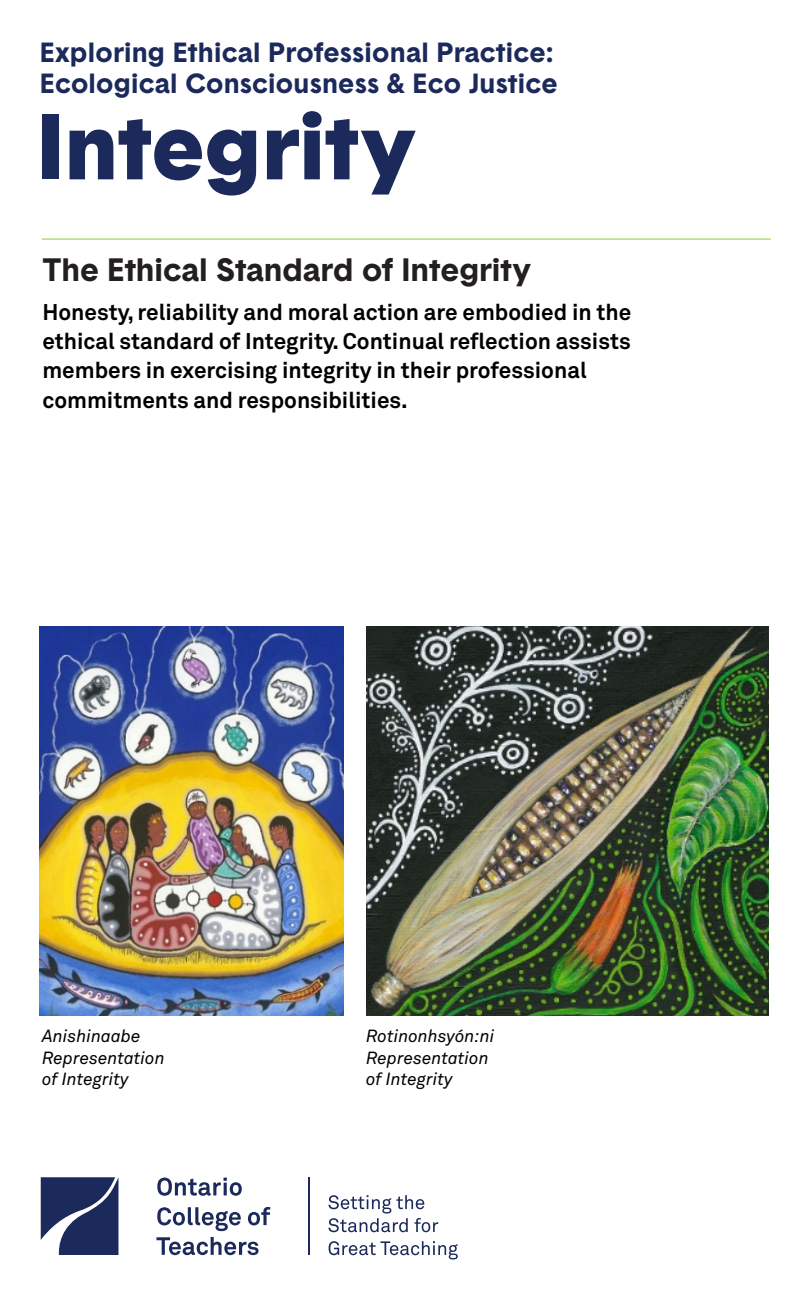
<style>
.page{position:relative;width:810px;height:1296px;background:#fff}
.page>*{position:absolute;margin:0;border:0;box-sizing:border-box;transform-origin:0 0}
.t1{font:900 90px "Basetica";color:#1b2a5b}
.subtitle_1{font:700 31.5px "Basetica";color:#231f20}
.exploring{font:700 27px/31.5px "Basetica";letter-spacing:.01em;color:#1b2a5b}
.Intro_para{font:700 22.5px/29.2px "Akkurat Pro";color:#000}
.signature{font:italic 17.55px/21.4px "Akkurat Pro";color:#000}
</style>
<div class="page">
<hr style="left:42px;top:238px;width:729px;height:2px;background:#93d845">
<img style="left:39px;top:627px;width:305px;height:389px">
<img style="left:367px;top:627px;width:402px;height:389px">
<svg style="left:41px;top:1177px;width:77px;height:78px;background:#3c4973"></svg>
<svg style="left:157px;top:1178px;width:85px;height:18px"></svg>
<svg style="left:157px;top:1207px;width:84px;height:24px"></svg>
<svg style="left:248px;top:1207px;width:22px;height:18px"></svg>
<svg style="left:156px;top:1237px;width:103px;height:18px"></svg>
<svg style="left:328px;top:1195px;width:110px;height:37px"></svg>
<svg style="left:329px;top:1241px;width:129px;height:19px"></svg>
<hr style="left:308px;top:1177px;width:2px;height:78px;background:#1b2a5b">
<h1 class="exploring" style="left:40px;top:36px;width:519px">Exploring Ethical Professional Practice:<br>Ecological Consciousness &amp; Eco Justice</h1>
<h2 class="t1" style="left:36px;top:83px;width:381px">Integrity</h2>
<h3 class="subtitle_1" style="left:42px;top:248px;width:490px">The Ethical Standard of Integrity</h3>
<p class="Intro_para" style="left:42px;top:297px;width:590px">Honesty, reliability and moral action are embodied in the ethical standard of Integrity. Continual reflection assists members in exercising integrity in their professional commitments and responsibilities.</p>
<p class="signature" style="left:42px;top:1026px;width:124px">Anishinaabe<br>Representation of Integrity</p>
<p class="signature" style="left:366px;top:1026px;width:130px">Rotinonhsyón:ni<br>Representation of Integrity</p>
</div>
